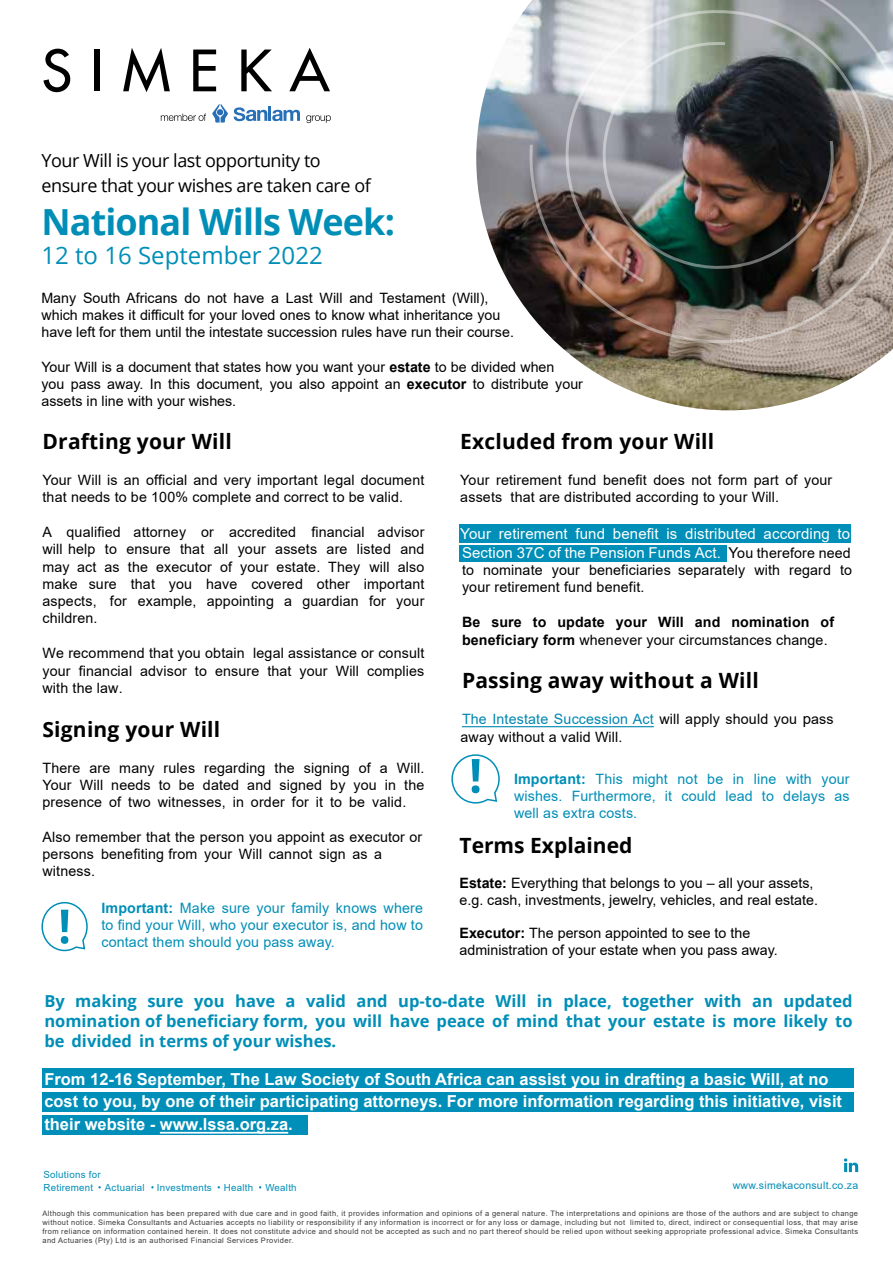
<style>
.page{position:relative;width:893px;height:1263px;background:#fff}
.page>*{position:absolute;margin:0;border:0;box-sizing:border-box;transform-origin:0 0}
.t1{font:700 36px "Open Sans";letter-spacing:-.025em;color:#008eb7}
.t2{font:24px "Open Sans";color:#008eb7}
.t3{font:700 21px "Open Sans";letter-spacing:.01em;color:#000}
.t4{font:18px/25.2px "Open Sans";letter-spacing:-.025em;color:#000}
.t5{font:700 16.5px/22.5px "Arial";color:#fff}
.t6{font:700 16.5px/19.8px "Open Sans";color:#008eb7;text-align:justify}
.t7{font:15px/18.1px "Arial";letter-spacing:.01em;color:#fff}
.t8{font:14.25px/17.1px "Arial";letter-spacing:.01em;color:#000}
.t9{font:14.25px/17.1px "Arial";letter-spacing:.01em;color:#008eb7;text-align:justify}
.t10{font:700 14.25px/17.7px "Arial";letter-spacing:.01em;color:#000}
.t11{font:10.5px "Arial";letter-spacing:.025em;color:#008eb7}
.t12{font:9.75px/12.6px "Arial";letter-spacing:.025em;color:#008eb7}
.t13{font:7.5px/9px "Arial";letter-spacing:.05em;color:#3c3c3b;text-align:justify}
.s1{font-weight:700}
.s2{color:#000}
.s3{font-size:14.25px;color:#000}
.s4{font-weight:400}
.s5{color:#0087b1}
.s6{font-size:15px}
</style>
<div class="page">
<div style="left:459px;top:545px;width:267px;height:16px;background:#008fb8"></div>
<div style="left:459px;top:525px;width:391px;height:18px;background:#008fb8"></div>
<div style="left:42px;top:1092px;width:812px;height:19px;background:#008fb8"></div>
<hr style="left:268px;top:106px;width:3px;height:15px;background:#2770b7">
<svg style="left:234px;top:107px;width:66px;height:14px"></svg>
<svg style="left:212px;top:104px;width:16px;height:19px"></svg>
<svg style="left:161px;top:114px;width:45px;height:7px"></svg>
<svg style="left:306px;top:115px;width:25px;height:8px"></svg>
<svg style="left:43px;top:49px;width:27px;height:43px"></svg>
<div style="left:95px;top:50px;width:5px;height:41px;background:#000"></div>
<svg style="left:123px;top:48px;width:47px;height:44px"></svg>
<svg style="left:193px;top:50px;width:23px;height:41px"></svg>
<svg style="left:241px;top:50px;width:31px;height:41px"></svg>
<svg style="left:289px;top:48px;width:41px;height:43px"></svg>
<svg style="left:844px;top:1158px;width:14px;height:14px"></svg>
<img style="left:476px;top:6px;width:417px;height:404px">
<img style="left:528px;top:0;width:365px;height:345px">
<img style="left:602px;top:40px;width:232px;height:231px">
<svg style="left:41px;top:902px;width:47px;height:50px"></svg>
<svg style="left:451px;top:754px;width:49px;height:50px"></svg>
<hr style="left:462px;top:726px;width:192px;height:1px;background:#0087b1">
<div style="left:42px;top:1068px;width:812px;height:19px;background:#008fb8"></div>
<div style="left:42px;top:1115px;width:266px;height:20px;background:#008fb8"></div>
<hr style="left:160px;top:1132px;width:128px;height:1px;background:#fff">
<p class="t4" style="left:41px;top:147px;width:331px">Your Will is your last opportunity to ensure that your wishes are taken care of</p>
<h1 class="t1" style="left:41px;top:197px;width:355px">National Wills Week:</h1>
<h2 class="t2" style="left:41px;top:239px;width:283px">12 to 16 September 2022</h2>
<p class="t8" style="left:41px;top:290px;width:474px">Many South Africans do not have a Last Will and Testament (Will), which makes it difficult for your loved ones to know what inheritance you have left for them until the intestate succession rules have run their course.</p>
<p class="t8" style="left:41px;top:358px;width:543px">Your Will is a document that states how you want your <span class="s1">estate</span> to be divided when<br>you pass away. In this document, you also appoint an <span class="s1">executor</span> to distribute your assets in line with your wishes.</p>
<h3 class="t3" style="left:43px;top:427px;width:191px">Drafting your Will</h3>
<p class="t8" style="left:43px;top:471px;width:383px">Your Will is an official and very important legal document that needs to be 100% complete and correct to be valid.</p>
<p class="t8" style="left:43px;top:523px;width:383px;text-align:justify">A qualified attorney or accredited financial advisor will help to ensure that all your assets are listed and may act as the executor of your estate. They will also make sure that you have covered other important aspects, for example, appointing a guardian for your children.</p>
<p class="t8" style="left:43px;top:645px;width:383px;text-align:justify">We recommend that you obtain legal assistance or consult your financial advisor to ensure that your Will complies with the law.</p>
<h3 class="t3" style="left:43px;top:715px;width:179px">Signing your Will</h3>
<p class="t8" style="left:43px;top:759px;width:383px;text-align:justify">There are many rules regarding the signing of a Will.<br>Your Will needs to be dated and signed by you in the presence of two witnesses, in order for it to be valid.</p>
<p class="t8" style="left:43px;top:828px;width:381px">Also remember that the person you appoint as executor or persons benefiting from your Will cannot sign as a witness.</p>
<h3 class="t3" style="left:460px;top:427px;width:255px">Excluded from your Will</h3>
<p class="t8" style="left:460px;top:471px;width:374px">Your retirement fund benefit does not form part of your assets that are distributed according to your Will.</p>
<p class="t7" style="left:460px;top:525px;width:392px">Your retirement fund benefit is distributed according to<br>Section 37C of the Pension Funds Act. <span class="s2">Y</span><span class="s3">ou therefore need</span></p>
<p class="t8" style="left:462px;top:561px;width:392px">to nominate your beneficiaries separately with regard to your retirement fund benefit.</p>
<p class="t10" style="left:462px;top:613px;width:374px">Be sure to update your Will and nomination of beneficiary form <span class="s4">whenever your circumstances change.</span></p>
<h3 class="t3" style="left:462px;top:666px;width:298px">Passing away without a Will</h3>
<p class="t8" style="left:460px;top:710px;width:375px"><span class="s5">The Intestate Succession Act</span> will apply should you <span class="s6">p</span>ass away without a valid Will.</p>
<p class="t9" style="left:514px;top:770px;width:337px"><span class="s1">Important:</span> This might not be in line with your wishes. Furthermore, it could lead to delays as well as extra costs.</p>
<h3 class="t3" style="left:460px;top:830px;width:174px">Terms Explained</h3>
<p class="t8" style="left:460px;top:875px;width:360px"><span class="s1">Estate:</span> Everything that belongs to you – all your assets, e.g. cash, investments, jewelry, vehicles, and real estate.</p>
<p class="t8" style="left:460px;top:924px;width:320px"><span class="s1">Executor:</span> The person appointed to see to the administration of your estate when you pass away.</p>
<p class="t6" style="left:44px;top:991px;width:810px">By making sure you have a valid and up-to-date Will in place, together with an updated nomination of beneficiary form, you will have peace of mind that your estate is more likely to be divided in terms of your wishes.</p>
<p class="t5" style="left:44px;top:1068px;width:799px">From 12-16 September, The Law Society of South Africa can assist you in drafting a basic Will, at no cost to you, by one of their participating attorneys. For more information regarding this initiative, visit their website - www.lssa.org.za.</p>
<p class="t9" style="left:101px;top:899px;width:323px"><span class="s1">Important:</span> Make sure your family knows where to find your Will, who your executor is, and how to contact them should you pass away.</p>
<p class="t12" style="left:43px;top:1168px;width:255px">Solutions for<br>Retirement Actuarial Investments Health Wealth</p>
<p class="t13" style="left:43px;top:1208px;width:817px">Although this communication has been prepared with due care and in good faith, it provides information and opinions of a general nature. The interpretations and opinions are those of the authors and are subject to change without notice. Simeka Consultants and Actuaries accepts no liability or responsibility if any information is incorrect or for any loss or damage, including but not limited to, direct, indirect or consequential loss, that may arise from reliance on information contained herein. It does not constitute advice and should not be accepted as such and no part thereof should be relied upon without seeking appropriate professional advice. Simeka Consultants and Actuaries (Pty) Ltd is an authorised Financial Services Provider.</p>
<p class="t11" style="left:733px;top:1178px;width:127px">www.simekaconsult.co.za</p>
</div>
